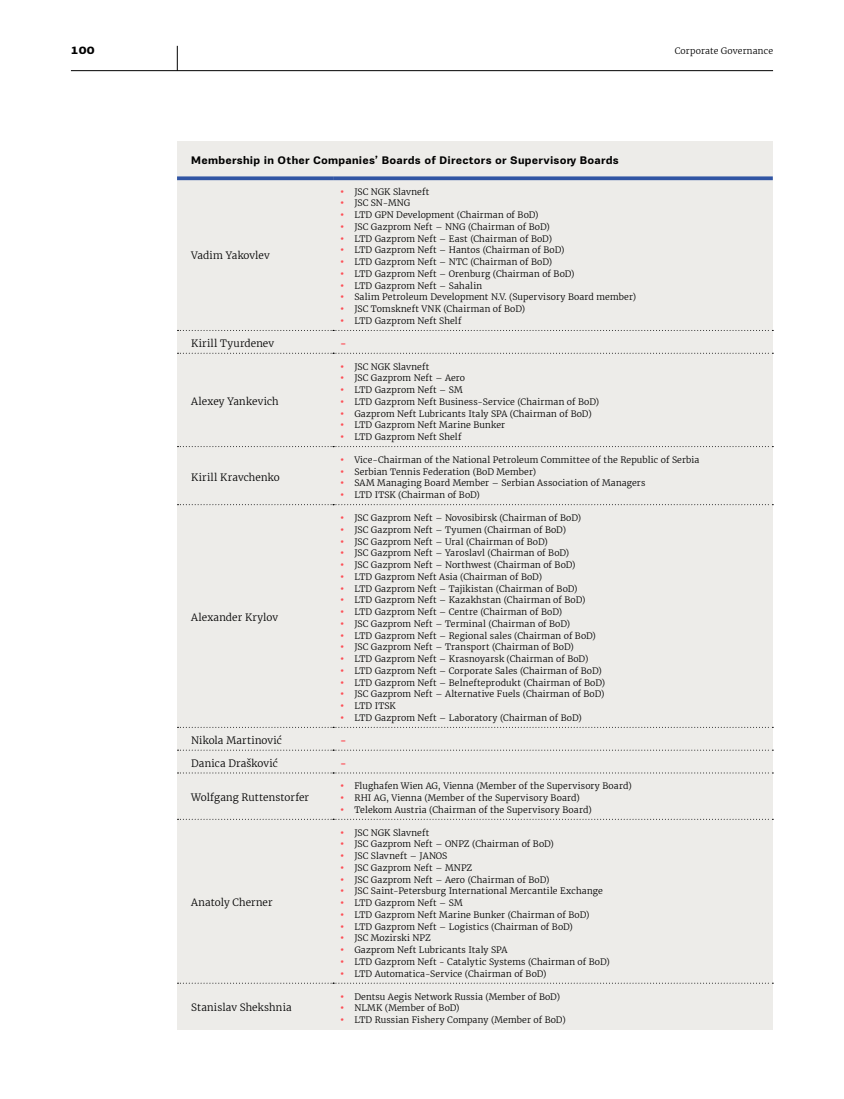
<style>
.page{position:relative;width:844px;height:1099px;background:#fff}
.page>*{position:absolute;margin:0;border:0;box-sizing:border-box;transform-origin:0 0}
.t1{font:700 11.25px "PF Encore Sans Pro";letter-spacing:.02em;color:#000}
.t2{font:900 11.25px "PF Encore Sans Pro";color:#000}
.t3{font:300 10px "Merriweather";letter-spacing:.01em;color:#000}
.t4{font:700 10px "Merriweather";color:#fd4f57}
.t5{font:300 8.75px "Merriweather";letter-spacing:.015em;color:#000}
.s1{font-weight:700;font-size:10px;color:#fd4f57}
</style>
<div class="page">
<div style="left:177px;top:141px;width:595px;height:888px;background:#edece9"></div>
<svg style="left:177px;top:330px;width:596px;height:1px"></svg>
<svg style="left:177px;top:353px;width:596px;height:1px"></svg>
<svg style="left:177px;top:446px;width:596px;height:1px"></svg>
<svg style="left:177px;top:504px;width:596px;height:1px"></svg>
<svg style="left:177px;top:727px;width:596px;height:1px"></svg>
<svg style="left:177px;top:749px;width:596px;height:1px"></svg>
<svg style="left:177px;top:772px;width:596px;height:1px"></svg>
<svg style="left:177px;top:818px;width:596px;height:1px"></svg>
<svg style="left:177px;top:982px;width:596px;height:1px"></svg>
<svg style="left:177px;top:176px;width:156px;height:4px"></svg>
<svg style="left:333px;top:176px;width:439px;height:4px;background:#4565ab"></svg>
<hr style="left:71px;top:70px;width:701px;height:1px;background:#000">
<svg style="left:177px;top:46px;width:1px;height:25px"></svg>
<p class="t2" style="left:71px;top:43px;width:25px">100</p>
<p class="t5" style="left:674px;top:46px;width:100px">Corporate Governance</p>
<p class="t1" style="left:191px;top:153px;width:429px">Membership in Other Companies’ Boards of Directors or Supervisory Boards</p>
<p class="t3" style="left:191px;top:249px;width:80px">Vadim Yakovlev</p>
<p class="t5" style="left:340px;top:186px;width:91px"><span class="s1">•</span> JSC NGK Slavneft</p>
<p class="t5" style="left:340px;top:198px;width:72px"><span class="s1">•</span> JSC SN-MNG</p>
<p class="t5" style="left:340px;top:209px;width:200px"><span class="s1">•</span> LTD GPN Development (Chairman of BoD)</p>
<p class="t5" style="left:340px;top:221px;width:211px"><span class="s1">•</span> JSC Gazprom Neft – NNG (Chairman of BoD)</p>
<p class="t5" style="left:340px;top:233px;width:213px"><span class="s1">•</span> LTD Gazprom Neft – East (Chairman of BoD)</p>
<p class="t5" style="left:340px;top:245px;width:226px"><span class="s1">•</span> LTD Gazprom Neft – Hantos (Chairman of BoD)</p>
<p class="t5" style="left:340px;top:256px;width:213px"><span class="s1">•</span> LTD Gazprom Neft – NTC (Chairman of BoD)</p>
<p class="t5" style="left:340px;top:268px;width:236px"><span class="s1">•</span> LTD Gazprom Neft – Orenburg (Chairman of BoD)</p>
<p class="t5" style="left:340px;top:280px;width:143px"><span class="s1">•</span> LTD Gazprom Neft – Sahalin</p>
<p class="t5" style="left:340px;top:292px;width:297px"><span class="s1">•</span> Salim Petroleum Development N.V. (Supervisory Board member)</p>
<p class="t5" style="left:340px;top:303px;width:186px"><span class="s1">•</span> JSC Tomskneft VNK (Chairman of BoD)</p>
<p class="t5" style="left:340px;top:315px;width:123px"><span class="s1">•</span> LTD Gazprom Neft Shelf</p>
<p class="t3" style="left:191px;top:337px;width:84px">Kirill Tyurdenev</p>
<p class="t4" style="left:340px;top:337px;width:8px">-</p>
<p class="t3" style="left:191px;top:395px;width:89px">Alexey Yankevich</p>
<p class="t3" style="left:191px;top:470px;width:90px">Kirill Kravchenko</p>
<p class="t3" style="left:191px;top:611px;width:88px">Alexander Krylov</p>
<p class="t5" style="left:340px;top:361px;width:91px"><span class="s1">•</span> JSC NGK Slavneft</p>
<p class="t5" style="left:340px;top:373px;width:126px"><span class="s1">•</span> JSC Gazprom Neft – Aero</p>
<p class="t5" style="left:340px;top:384px;width:124px"><span class="s1">•</span> LTD Gazprom Neft – SM</p>
<p class="t5" style="left:340px;top:396px;width:260px"><span class="s1">•</span> LTD Gazprom Neft Business-Service (Chairman of BoD)</p>
<p class="t5" style="left:340px;top:408px;width:253px"><span class="s1">•</span> Gazprom Neft Lubricants Italy SPA (Chairman of BoD)</p>
<p class="t5" style="left:340px;top:420px;width:166px"><span class="s1">•</span> LTD Gazprom Neft Marine Bunker</p>
<p class="t5" style="left:340px;top:431px;width:123px"><span class="s1">•</span> LTD Gazprom Neft Shelf</p>
<p class="t5" style="left:340px;top:454px;width:360px"><span class="s1">•</span> Vice-Chairman of the National Petroleum Committee of the Republic of Serbia</p>
<p class="t5" style="left:340px;top:466px;width:197px"><span class="s1">•</span> Serbian Tennis Federation (BoD Member)</p>
<p class="t5" style="left:340px;top:478px;width:307px"><span class="s1">•</span> SAM Managing Board Member – Serbian Association of Managers</p>
<p class="t5" style="left:340px;top:489px;width:141px"><span class="s1">•</span> LTD ITSK (Chairman of BoD)</p>
<p class="t5" style="left:340px;top:512px;width:242px"><span class="s1">•</span> JSC Gazprom Neft – Novosibirsk (Chairman of BoD)</p>
<p class="t5" style="left:340px;top:524px;width:227px"><span class="s1">•</span> JSC Gazprom Neft – Tyumen (Chairman of BoD)</p>
<p class="t5" style="left:340px;top:536px;width:209px"><span class="s1">•</span> JSC Gazprom Neft – Ural (Chairman of BoD)</p>
<p class="t5" style="left:340px;top:547px;width:230px"><span class="s1">•</span> JSC Gazprom Neft – Yaroslavl (Chairman of BoD)</p>
<p class="t5" style="left:340px;top:559px;width:237px"><span class="s1">•</span> ЈSC Gazprom Neft – Northwest (Chairman of BoD)</p>
<p class="t5" style="left:340px;top:571px;width:203px"><span class="s1">•</span> LTD Gazprom Neft Asia (Chairman of BoD)</p>
<p class="t5" style="left:340px;top:583px;width:239px"><span class="s1">•</span> LTD Gazprom Neft – Tajikistan (Chairman of BoD)</p>
<p class="t5" style="left:340px;top:594px;width:247px"><span class="s1">•</span> LTD Gazprom Neft – Kazakhstan (Chairman of BoD)</p>
<p class="t5" style="left:340px;top:606px;width:223px"><span class="s1">•</span> LTD Gazprom Neft – Centre (Chairman of BoD)</p>
<p class="t5" style="left:340px;top:618px;width:231px"><span class="s1">•</span> JSC Gazprom Neft – Terminal (Chairman of BoD)</p>
<p class="t5" style="left:340px;top:630px;width:257px"><span class="s1">•</span> LTD Gazprom Neft – Regional sales (Chairman of BoD)</p>
<p class="t5" style="left:340px;top:641px;width:235px"><span class="s1">•</span> JSC Gazprom Neft – Transport (Chairman of BoD)</p>
<p class="t5" style="left:340px;top:653px;width:250px"><span class="s1">•</span> LTD Gazprom Neft – Krasnoyarsk (Chairman of BoD)</p>
<p class="t5" style="left:340px;top:665px;width:263px"><span class="s1">•</span> LTD Gazprom Neft – Corporate Sales (Chairman of BoD)</p>
<p class="t5" style="left:340px;top:677px;width:266px"><span class="s1">•</span> LTD Gazprom Neft – Belnefteprodukt (Chairman of BoD)</p>
<p class="t5" style="left:340px;top:688px;width:266px"><span class="s1">•</span> JSC Gazprom Neft – Alternative Fuels (Chairman of BoD)</p>
<p class="t5" style="left:340px;top:700px;width:57px"><span class="s1">•</span> LTD ITSK</p>
<p class="t5" style="left:340px;top:712px;width:243px"><span class="s1">•</span> LTD Gazprom Neft – Laboratory (Chairman of BoD)</p>
<p class="t3" style="left:191px;top:733px;width:92px">Nikola Martinović</p>
<p class="t4" style="left:340px;top:733px;width:8px">-</p>
<p class="t3" style="left:191px;top:756px;width:88px">Danica Drašković</p>
<p class="t4" style="left:340px;top:756px;width:8px">-</p>
<p class="t3" style="left:191px;top:791px;width:119px">Wolfgang Ruttenstorfer</p>
<p class="t5" style="left:340px;top:780px;width:293px"><span class="s1">•</span> Flughafen Wien AG, Vienna (Member of the Supervisory Board)</p>
<p class="t5" style="left:340px;top:792px;width:241px"><span class="s1">•</span> RHI AG, Vienna (Member of the Supervisory Board)</p>
<p class="t5" style="left:340px;top:804px;width:253px"><span class="s1">•</span> Telekom Austria (Chairman of the Supervisory Board)</p>
<p class="t3" style="left:191px;top:896px;width:83px">Anatoly Cherner</p>
<p class="t3" style="left:191px;top:1001px;width:102px">Stanislav Shekshnia</p>
<p class="t5" style="left:340px;top:827px;width:91px"><span class="s1">•</span> JSC NGK Slavneft</p>
<p class="t5" style="left:340px;top:838px;width:215px"><span class="s1">•</span> JSC Gazprom Neft – ONPZ (Chairman of BoD)</p>
<p class="t5" style="left:340px;top:850px;width:109px"><span class="s1">•</span> JSC Slavneft – JANOS</p>
<p class="t5" style="left:340px;top:862px;width:134px"><span class="s1">•</span> JSC Gazprom Neft – MNPZ</p>
<p class="t5" style="left:340px;top:874px;width:211px"><span class="s1">•</span> JSC Gazprom Neft – Аero (Chairman of BoD)</p>
<p class="t5" style="left:340px;top:885px;width:264px"><span class="s1">•</span> JSC Saint-Petersburg International Mercantile Exchange</p>
<p class="t5" style="left:340px;top:897px;width:124px"><span class="s1">•</span> LTD Gazprom Neft – SM</p>
<p class="t5" style="left:340px;top:909px;width:251px"><span class="s1">•</span> LTD Gazprom Neft Marine Bunker (Chairman of BoD)</p>
<p class="t5" style="left:340px;top:921px;width:234px"><span class="s1">•</span> LTD Gazprom Neft – Logistics (Chairman of BoD)</p>
<p class="t5" style="left:340px;top:932px;width:92px"><span class="s1">•</span> JSC Mozirski NPZ</p>
<p class="t5" style="left:340px;top:944px;width:169px"><span class="s1">•</span> Gazprom Neft Lubricants Italy SPA</p>
<p class="t5" style="left:340px;top:956px;width:271px"><span class="s1">•</span> LTD Gazprom Neft - Catalytic Systems (Chairman of BoD)</p>
<p class="t5" style="left:340px;top:968px;width:208px"><span class="s1">•</span> LTD Automatica-Service (Chairman of BoD)</p>
<p class="t5" style="left:340px;top:990px;width:221px"><span class="s1">•</span> Dentsu Aegis Network Russia (Member of BoD)</p>
<p class="t5" style="left:340px;top:1002px;width:121px"><span class="s1">•</span> NLMK (Member of BoD)</p>
<p class="t5" style="left:340px;top:1014px;width:227px"><span class="s1">•</span> LTD Russian Fishery Company (Member of BoD)</p>
</div>
